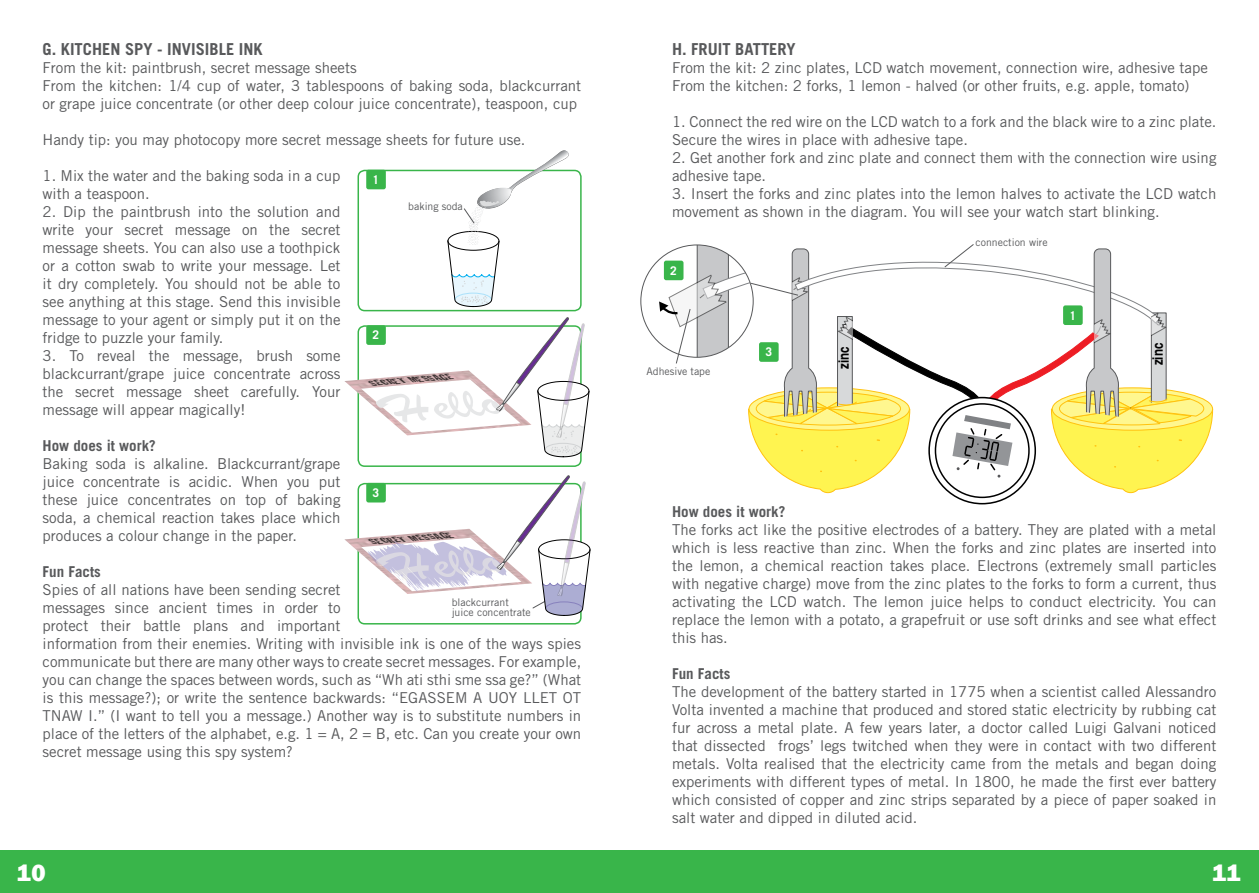
<style>
.page{position:relative;width:1259px;height:893px;background:#fff}
.page>*{position:absolute;margin:0;border:0;box-sizing:border-box;transform-origin:0 0}
.t1{font:800 24px "Frankfurt";color:#fff}
.t2{font:700 16.5px "Trade Gothic";color:#58595b}
.t3{font:15px/18px "Trade Gothic";color:#58595b}
.t4{font:700 15px "Trade Gothic";color:#58595b}
.t5{font:700 condensed 14.25px "Helvetica";color:#000}
.t6{font:700 12px "Trade Gothic";color:#fff}
.t7{font:10.5px/10.5px "Trade Gothic";color:#58595b}
.t8{font:italic 8.55px "Cracked";color:#000;scale:1.85 1}
</style>
<div class="page">
<div style="left:0;top:850px;width:1259px;height:43px;background:#39b54a"></div>
<div style="left:357px;top:483px;width:224px;height:141px;border:2px solid #39b54a;border-radius:7px"></div>
<div style="left:357px;top:325px;width:224px;height:142px;border:2px solid #39b54a;border-radius:7px"></div>
<div style="left:357px;top:170px;width:224px;height:141px;border:2px solid #39b54a;border-radius:7px"></div>
<svg style="left:344px;top:317px;width:245px;height:141px"></svg>
<svg style="left:447px;top:150px;width:122px;height:157px"></svg>
<svg style="left:929px;top:398px;width:106px;height:106px"></svg>
<div style="left:366px;top:325px;width:20px;height:20px;background:#39b54a;border-radius:2px"></div>
<div style="left:366px;top:170px;width:20px;height:19px;background:#39b54a;border-radius:2px"></div>
<svg style="left:659px;top:244px;width:554px;height:249px"></svg>
<svg style="left:344px;top:475px;width:246px;height:141px"></svg>
<p class="t2" style="left:43px;top:39px;width:222px">G. KITCHEN SPY - INVISIBLE INK</p>
<p class="t3" style="left:43px;top:59px;width:540px">From the kit: paintbrush, secret message sheets<br>From the kitchen: 1/4 cup of water, 3 tablespoons of baking soda, blackcurrant or grape juice concentrate (or other deep colour juice concentrate), teaspoon, cup</p>
<p class="t3" style="left:43px;top:131px;width:484px">Handy tip: you may photocopy more secret message sheets for future use.</p>
<p class="t3" style="left:43px;top:167px;width:299px">1. Mix the water and the baking soda in a cup with a teaspoon.</p>
<p class="t3" style="left:43px;top:203px;width:299px;text-align:justify">2. Dip the paintbrush into the solution and write your secret message on the secret message sheets. You can also use a toothpick or a cotton swab to write your message. Let it dry completely. You should not be able to see anything at this stage. Send this invisible message to your agent or simply put it on the fridge to puzzle your family.</p>
<p class="t3" style="left:43px;top:347px;width:299px;text-align:justify">3. To reveal the message, brush some blackcurrant/grape juice concentrate across the secret message sheet carefully. Your message will appear magically!</p>
<p class="t4" style="left:43px;top:437px;width:115px">How does it work?</p>
<p class="t3" style="left:43px;top:455px;width:299px;text-align:justify">Baking soda is alkaline. Blackcurrant/grape juice concentrate is acidic. When you put these juice concentrates on top of baking soda, a chemical reaction takes place which produces a colour change in the paper.</p>
<p class="t4" style="left:43px;top:563px;width:60px">Fun Facts</p>
<p class="t3" style="left:43px;top:581px;width:540px">Spies of all nations have been sending secret<br>messages since ancient times in order to<br>protect their battle plans and important<br>information from their enemies. Writing with invisible ink is one of the ways spies communicate but there are many other ways to create secret messages. For example, you can change the spaces between words, such as “Wh ati sthi sme ssa ge?” (What is this message?); or write the sentence backwards: “EGASSEM A UOY LLET OT TNAW I.” (I want to tell you a message.) Another way is to substitute numbers in place of the letters of the alphabet, e.g. 1 = A, 2 = B, etc. Can you create your own secret message using this spy system?</p>
<p class="t6" style="left:372px;top:172px;width:8px">1</p>
<p class="t7" style="left:408px;top:201px;width:56px">baking soda</p>
<p class="t6" style="left:372px;top:328px;width:8px">2</p>
<p class="t8" style="left:372px;top:376px;width:46px;rotate:-5deg">SECRET MESSAGE</p>
<p class="t6" style="left:372px;top:485px;width:8px">3</p>
<p class="t8" style="left:372px;top:535px;width:46px;rotate:-5deg">SECRET MESSAGE</p>
<p class="t7" style="left:452px;top:597px;width:81px">blackcurrant juice concentrate</p>
<p class="t2" style="left:672px;top:39px;width:125px">H. FRUIT BATTERY</p>
<p class="t3" style="left:672px;top:59px;width:537px">From the kit: 2 zinc plates, LCD watch movement, connection wire, adhesive tape<br>From the kitchen: 2 forks, 1 lemon - halved (or other fruits, e.g. apple, tomato)</p>
<p class="t3" style="left:672px;top:113px;width:546px">1. Connect the red wire on the LCD watch to a fork and the black wire to a zinc plate.<br>Secure the wires in place with adhesive tape.</p>
<p class="t3" style="left:672px;top:149px;width:546px">2. Get another fork and zinc plate and connect them with the connection wire using adhesive tape.</p>
<p class="t3" style="left:672px;top:185px;width:546px">3. Insert the forks and zinc plates into the lemon halves to activate the LCD watch movement as shown in the diagram. You will see your watch start blinking.</p>
<p class="t6" style="left:670px;top:263px;width:8px">2</p>
<p class="t7" style="left:646px;top:366px;width:65px">Adhesive tape</p>
<p class="t6" style="left:765px;top:345px;width:8px">3</p>
<p class="t7" style="left:975px;top:237px;width:74px">connection wire</p>
<p class="t6" style="left:1069px;top:308px;width:8px">1</p>
<p class="t5" style="left:835px;top:369px;width:24px;rotate:-90deg">zinc</p>
<p class="t5" style="left:1149px;top:365px;width:24px;rotate:-90deg">zinc</p>
<p class="t4" style="left:672px;top:502px;width:115px">How does it work?</p>
<p class="t3" style="left:672px;top:520px;width:546px;text-align:justify">The forks act like the positive electrodes of a battery. They are plated with a metal which is less reactive than zinc. When the forks and zinc plates are inserted into the lemon, a chemical reaction takes place. Electrons (extremely small particles with negative charge) move from the zinc plates to the forks to form a current, thus activating the LCD watch. The lemon juice helps to conduct electricity. You can replace the lemon with a potato, a grapefruit or use soft drinks and see what effect this has.</p>
<p class="t4" style="left:672px;top:664px;width:60px">Fun Facts</p>
<p class="t3" style="left:672px;top:682px;width:546px;text-align:justify">The development of the battery started in 1775 when a scientist called Alessandro Volta invented a machine that produced and stored static electricity by rubbing cat fur across a metal plate. A few years later, a doctor called Luigi Galvani noticed that dissected frogs’ legs twitched when they were in contact with two different metals. Volta realised that the electricity came from the metals and began doing experiments with different types of metal. In 1800, he made the first ever battery which consisted of copper and zinc strips separated by a piece of paper soaked in salt water and dipped in diluted acid.</p>
<h1 class="t1" style="left:17px;top:859px;width:30px">10</h1>
<h1 class="t1" style="left:1212px;top:859px;width:30px">11</h1>
</div>
